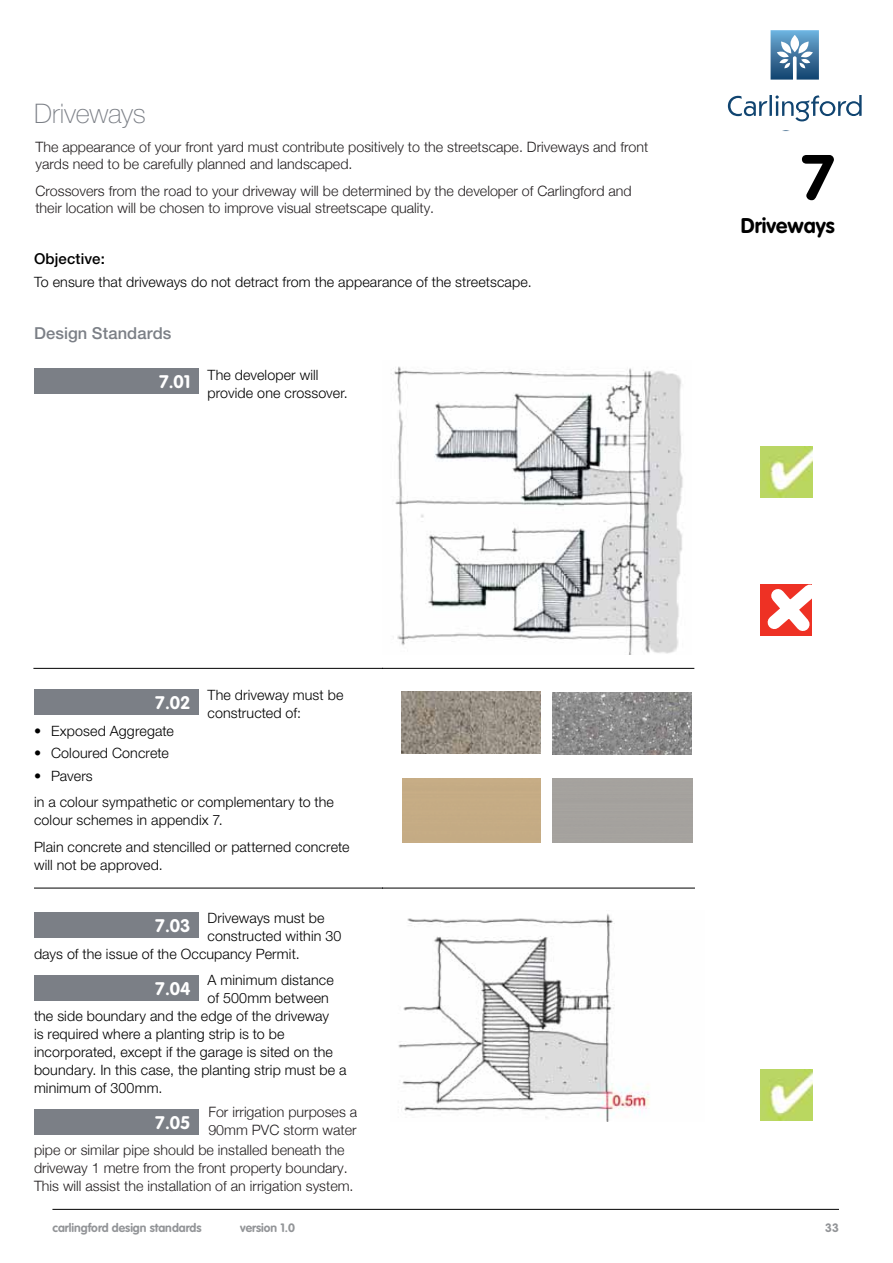
<style>
.page{position:relative;width:893px;height:1263px;background:#fff}
.page>*{position:absolute;margin:0;border:0;box-sizing:border-box;transform-origin:0 0}
.t1{font:700 63px "VAG Rounded";color:#000}
.t2{font:100 27px "Helvetica Neue";letter-spacing:-.01em;color:#7b7f86}
.t3{font:700 21px "VAG Rounded";color:#000}
.t4{font:700 18px "VAG Rounded";color:#fff}
.t5{font:500 16.5px "Helvetica Neue";letter-spacing:.005em;color:#7b7f86}
.t6{font:500 15px "Helvetica Neue";letter-spacing:.005em;color:#000}
.t7{font:300 14.25px/18px "Helvetica Neue";letter-spacing:.01em;color:#000}
.t8{font:300 14.25px/18px "Helvetica Neue";color:#231f20}
.t9{font:300 12px "VAG Rounded";color:#7b7f86}
.t10{font:700 12px "VAG Rounded";color:#939598}
</style>
<div class="page">
<hr style="left:52px;top:1209px;width:787px;height:1px;background:#000">
<div style="left:34px;top:368px;width:165px;height:26px;background:#7b7f86"></div>
<div style="left:34px;top:689px;width:165px;height:26px;background:#7b7f86"></div>
<div style="left:34px;top:975px;width:165px;height:25px;background:#7b7f86"></div>
<div style="left:34px;top:1109px;width:165px;height:26px;background:#7b7f86"></div>
<div style="left:34px;top:912px;width:165px;height:26px;background:#7b7f86"></div>
<hr style="left:33px;top:668px;width:661px;height:1px;background:#000">
<hr style="left:34px;top:888px;width:660px;height:1px;background:#000">
<svg style="left:760px;top:584px;width:52px;height:52px"></svg>
<img style="left:391px;top:366px;width:292px;height:288px">
<hr style="left:383px;top:888px;width:312px;height:1px;background:#000">
<img style="left:398px;top:913px;width:252px;height:208px">
<img style="left:553px;top:692px;width:139px;height:63px">
<img style="left:401px;top:691px;width:139px;height:63px">
<svg style="left:402px;top:778px;width:138px;height:1px"></svg>
<div style="left:402px;top:779px;width:138px;height:63px;background:#c5ab84"></div>
<div style="left:552px;top:778px;width:140px;height:64px;background:#a5a29e"></div>
<svg style="left:771px;top:30px;width:48px;height:50px"></svg>
<svg style="left:728px;top:95px;width:134px;height:26px"></svg>
<h2 class="t2" style="left:34px;top:98px;width:113px">Driveways</h2>
<p class="t8" style="left:35px;top:137px;width:614px;line-height:17.1px">The appearance of your front yard must contribute positively to the streetscape. Driveways and front yards need to be carefully planned and landscaped.</p>
<p class="t8" style="left:35px;top:181px;width:598px;line-height:17.1px">Crossovers from the road to your driveway will be determined by the developer of Carlingford and their location will be chosen to improve visual streetscape quality.</p>
<p class="t6" style="left:34px;top:250px;width:73px">Objective:</p>
<p class="t7" style="left:34px;top:272px;width:499px">To ensure that driveways do not detract from the appearance of the streetscape.</p>
<p class="t5" style="left:34px;top:323px;width:139px">Design Standards</p>
<p class="t4" style="left:159px;top:371px;width:33px">7.01</p>
<p class="t7" style="left:207px;top:365px;width:142px">The developer will provide one crossover.</p>
<h1 class="t1" style="left:801px;top:141px;width:35px">7</h1>
<h3 class="t3" style="left:741px;top:213px;width:96px">Driveways</h3>
<p class="t4" style="left:155px;top:692px;width:37px">7.02</p>
<p class="t7" style="left:207px;top:686px;width:137px">The driveway must be constructed of:</p>
<p class="t7" style="left:51px;top:720px;width:124px;line-height:22.2px">Exposed Aggregate<br>Coloured Concrete<br>Pavers</p>
<p class="t7" style="left:34px;top:793px;width:301px">in a colour sympathetic or complementary to the colour schemes in appendix 7.</p>
<p class="t7" style="left:34px;top:837px;width:317px">Plain concrete and stencilled or patterned concrete will not be approved.</p>
<p class="t7" style="left:207px;top:908px;width:119px">Driveways must be</p>
<p class="t7" style="left:207px;top:926px;width:135px">constructed within 30</p>
<p class="t7" style="left:34px;top:944px;width:267px">days of the issue of the Occupancy Permit.</p>
<p class="t7" style="left:207px;top:971px;width:128px">A minimum distance</p>
<p class="t7" style="left:207px;top:989px;width:123px">of 500mm between</p>
<p class="t7" style="left:34px;top:1007px;width:297px">the side boundary and the edge of the driveway</p>
<p class="t7" style="left:34px;top:1025px;width:252px">is required where a planting strip is to be</p>
<p class="t7" style="left:34px;top:1043px;width:300px">incorporated, except if the garage is sited on the</p>
<p class="t7" style="left:34px;top:1061px;width:314px">boundary. In this case, the planting strip must be a</p>
<p class="t7" style="left:34px;top:1079px;width:130px">minimum of 300mm.</p>
<p class="t7" style="left:207px;top:1105px;width:125px">A 90mm PVC storm</p>
<p class="t7" style="left:207px;top:1123px;width:126px">water pipe or similar</p>
<p class="t7" style="left:64px;top:1141px;width:287px">must be installed beneath the driveway 1 metre</p>
<p class="t7" style="left:34px;top:1159px;width:300px">from the front property boundary. This will assist</p>
<p class="t7" style="left:34px;top:1177px;width:237px">the installation of the irrigation system.</p>
<p class="t4" style="left:155px;top:915px;width:37px">7.03</p>
<p class="t4" style="left:155px;top:978px;width:37px">7.04</p>
<p class="t8" style="left:208px;top:1102px;width:150px">For irrigation purposes a<br>90mm PVC storm water</p>
<p class="t4" style="left:155px;top:1112px;width:37px">7.05</p>
<p class="t8" style="left:34px;top:1139px;width:321px">pipe or similar pipe should be installed beneath the driveway 1 metre from the front property boundary.<br>This will assist the installation of an irrigation system.</p>
<p class="t9" style="left:34px;top:1218px;width:146px">carlingford design standards</p>
<p class="t9" style="left:227px;top:1218px;width:54px">version 1.0</p>
<p class="t9" style="left:34px;top:1218px;width:174px">williams landing design standards</p>
<p class="t10" style="left:52px;top:1221px;width:151px">carlingford design standards</p>
<p class="t10" style="left:240px;top:1221px;width:56px">version 1.0</p>
<p class="t10" style="left:825px;top:1221px;width:15px">33</p>
</div>
